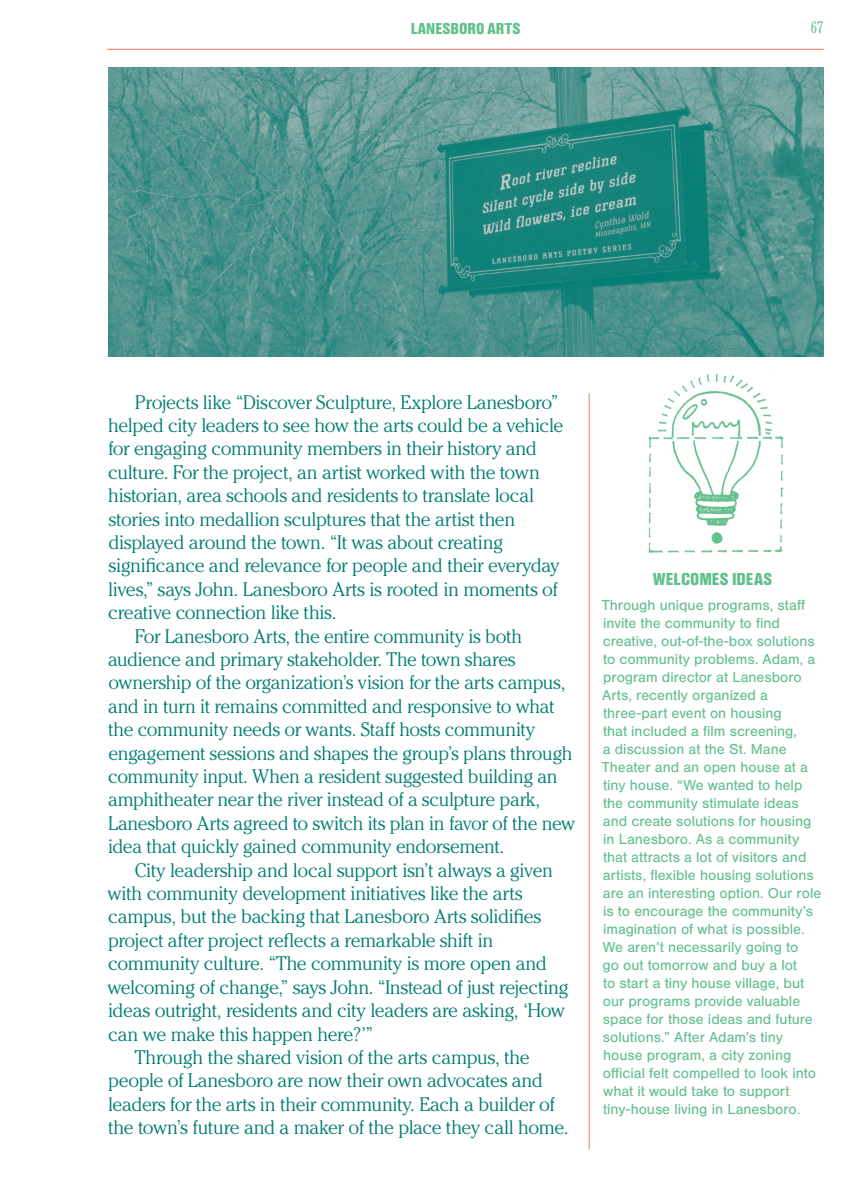
<style>
.page{position:relative;width:864px;height:1188px;background:#fff}
.page>*{position:absolute;margin:0;border:0;box-sizing:border-box;transform-origin:0 0}
.t1{font:300 19.5px/23.4px "Cheltenham";letter-spacing:-.02em;color:#007d73}
.t2{font:900 condensed 18px "Nimbus Sans T";letter-spacing:.005em;color:#61c08b}
.t3{font:900 condensed 16.5px "Nimbus Sans T";color:#61c08b}
.t4{font:300 condensed 16.5px "Cheltenham";color:#61c08b}
.t5{font:15px/18px "Nimbus San";color:#61c08b}
</style>
<div class="page">
<hr style="left:589px;top:393px;width:1px;height:756px;background:#eb785b">
<hr style="left:107px;top:49px;width:716px;height:1px;background:#eb785b">
<img style="left:108px;top:67px;width:715px;height:289px">
<img style="left:648px;top:373px;width:136px;height:180px">
<p class="t3" style="left:411px;top:19px;width:111px">LANESBORO ARTS</p>
<p class="t4" style="left:810px;top:17px;width:14px">67</p>
<p class="t1" style="left:108px;top:390px;width:457px;text-indent:27px">Projects like “Discover Sculpture, Explore Lanesboro” helped city leaders to see how the arts could be a vehicle for engaging community members in their history and culture. For the project, an artist worked with the town historian, area schools and residents to translate local stories into medallion sculptures that the artist then displayed around the town. “It was about creating signifcance and relevance for people and their everyday lives,” says John. Lanesboro Arts is rooted in moments of creative connection like this.</p>
<p class="t1" style="left:108px;top:624px;width:469px;text-indent:27px">For Lanesboro Arts, the entire community is both audience and primary stakeholder. The town shares ownership of the organization’s vision for the arts campus, and in turn it remains committed and responsive to what the community needs or wants. Staff hosts community engagement sessions and shapes the group’s plans through community input. When a resident suggested building an amphitheater near the river instead of a sculpture park, Lanesboro Arts agreed to switch its plan in favor of the new idea that quickly gained community endorsement.</p>
<p class="t1" style="left:107px;top:858px;width:462px;text-indent:28px">City leadership and local support isn’t always a given with community development initiatives like the arts campus, but the backing that Lanesboro Arts solidifes project after project refects a remarkable shift in community culture. “The community is more open and welcoming of change,” says John. “Instead of just rejecting ideas outright, residents and city leaders are asking, ‘How can we make this happen here?’”</p>
<p class="t1" style="left:108px;top:1045px;width:462px;text-indent:27px">Through the shared vision of the arts campus, the people of Lanesboro are now their own advocates and leaders for the arts in their community. Each a builder of the town’s future and a maker of the place they call home.</p>
<p class="t2" style="left:652px;top:568px;width:121px">WELCOMES IDEAS</p>
<p class="t5" style="left:602px;top:596px;width:221px">Through unique programs, staf invite the community to fnd creative, out-of-the-box solutions to community problems. Adam, a program director at Lanesboro<br>Arts, recently organized a three-part event on housing<br>that included a flm screening,<br>a discussion at the St. Mane<br>Theater and an open house at a tiny house. “We wanted to help the community stimulate ideas and create solutions for housing in Lanesboro. As a community that attracts a lot of visitors and artists, fexible housing solutions are an interesting option. Our role is to encourage the community’s imagination of what is possible.<br>We aren’t necessarily going to<br>go out tomorrow and buy a lot<br>to start a tiny house village, but our programs provide valuable space for those ideas and future solutions.” After Adam’s tiny house program, a city zoning ofcial felt compelled to look into what it would take to support tiny-house living in Lanesboro.</p>
</div>
